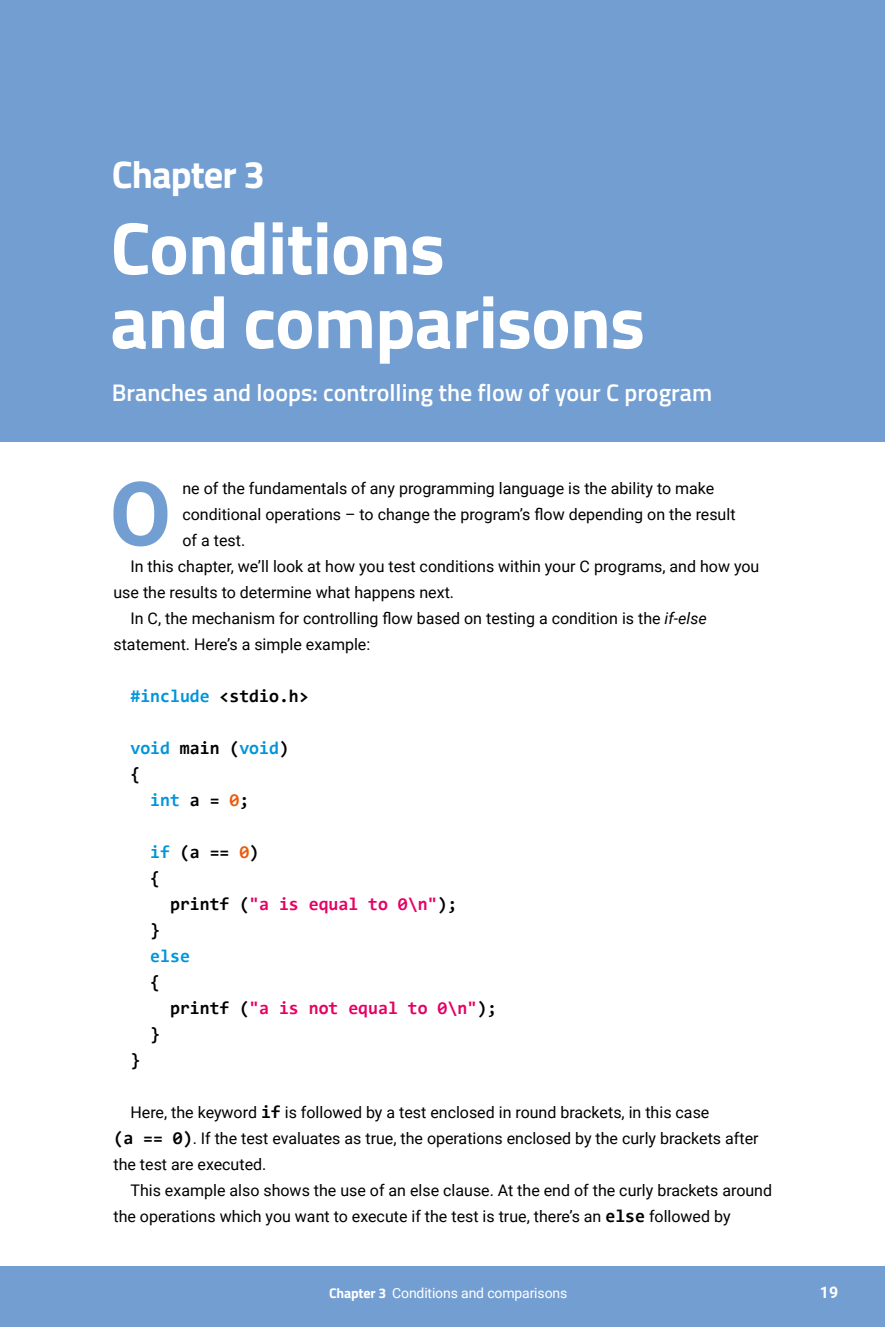
<style>
.page{position:relative;width:885px;height:1327px;background:#fff}
.page>*{position:absolute;margin:0;border:0;box-sizing:border-box;transform-origin:0 0}
.t1{font:700 89.2px "Roboto";color:#739ed2}
.t2{font:700 74px/74px "Titillium Web";letter-spacing:-.01em;color:#fff}
.t3{font:700 38.4px "Titillium Web";letter-spacing:-.025em;color:#fff}
.t4{font:600 24px "Titillium Web";color:#fff}
.t5{font:700 18px "Consolas";color:#e60064}
.t6{font:700 18px/26px "Consolas";color:#000}
.t7{font:700 18px "Consolas";color:#0095db}
.t8{font:16px/26px "Roboto";color:#000}
.t9{font:700 16px "Roboto";color:#fff}
.t10{font:14px "Roboto";letter-spacing:-.01em;color:#fff}
.s1{font-style:italic}
.s2{color:#0095db}
.s3{color:#000}
.s4{color:#ea5b0b}
.s5{font-family:"Consolas";font-weight:700;font-size:18px}
.s6{font-family:"Titillium Web";font-weight:700}
</style>
<div class="page">
<div style="left:0;top:1266px;width:884px;height:61px;background:#739ed2"></div>
<div style="left:0;top:0;width:884px;height:84px;background:#739ed2"></div>
<div style="left:0;top:60px;width:884px;height:381px;background:#739ed2"></div>
<h3 class="t3" style="left:112px;top:145px;width:154px">Chapter 3</h3>
<h2 class="t2" style="left:110px;top:207px;width:536px">Conditions<br>and comparisons</h2>
<h3 class="t4" style="left:112px;top:374px;width:601px">Branches and loops: controlling the flow of your C program</h3>
<h1 class="t1" style="left:110px;top:451px;width:63px">O</h1>
<p class="t8" style="left:182px;top:474px;width:533px">ne of the fundamentals of any programming language is the ability to make</p>
<p class="t8" style="left:182px;top:500px;width:554px">conditional operations – to change the program’s flow depending on the result</p>
<p class="t8" style="left:182px;top:526px;width:64px">of a test.</p>
<p class="t8" style="left:130px;top:552px;width:630px">In this chapter, we’ll look at how you test conditions within your C programs, and how you</p>
<p class="t8" style="left:113px;top:578px;width:342px">use the results to determine what happens next.</p>
<p class="t8" style="left:130px;top:604px;width:577px">In C, the mechanism for controlling flow based on testing a condition is the <span class="s1">if-else</span></p>
<p class="t8" style="left:113px;top:630px;width:258px">statement. Here’s a simple example:</p>
<p class="t6" style="left:130px;top:682px;width:180px"><span class="s2">#include</span> &lt;stdio.h&gt;</p>
<p class="t7" style="left:130px;top:736px;width:160px">void <span class="s3">main (</span>void<span class="s3">)</span></p>
<p class="t6" style="left:130px;top:760px;width:11px">{</p>
<p class="t7" style="left:150px;top:788px;width:100px">int <span class="s3">a =</span> <span class="s4">0</span><span class="s3">;</span></p>
<p class="t6" style="left:150px;top:838px;width:110px"><span class="s2">if</span> (a == <span class="s4">0</span>) {</p>
<p class="t5" style="left:170px;top:892px;width:288px"><span class="s3">printf (</span>"a is equal to 0\n"<span class="s3">);</span></p>
<p class="t6" style="left:150px;top:916px;width:11px">}</p>
<p class="t7" style="left:150px;top:944px;width:41px">else</p>
<p class="t6" style="left:150px;top:968px;width:11px">{</p>
<p class="t5" style="left:170px;top:996px;width:328px"><span class="s3">printf (</span>"a is not equal to 0\n"<span class="s3">);</span></p>
<p class="t6" style="left:150px;top:1020px;width:11px">}</p>
<p class="t6" style="left:130px;top:1046px;width:11px">}</p>
<p class="t8" style="left:113px;top:1098px;width:646px;text-indent:17px">Here, the keyword <span class="s5">if</span> is followed by a test enclosed in round brackets, in this case<br><span class="s5">(a == 0)</span>. If the test evaluates as true, the operations enclosed by the curly brackets after the test are executed.</p>
<p class="t8" style="left:113px;top:1176px;width:660px;text-indent:17px">This example also shows the use of an else clause. At the end of the curly brackets around the operations which you want to execute if the test is true, there’s an <span class="s5">else</span> followed by</p>
<p class="t10" style="left:329px;top:1283px;width:240px"><span class="s6">Chapter 3</span> Conditions and comparisons</p>
<p class="t9" style="left:819px;top:1281px;width:20px">19</p>
</div>
